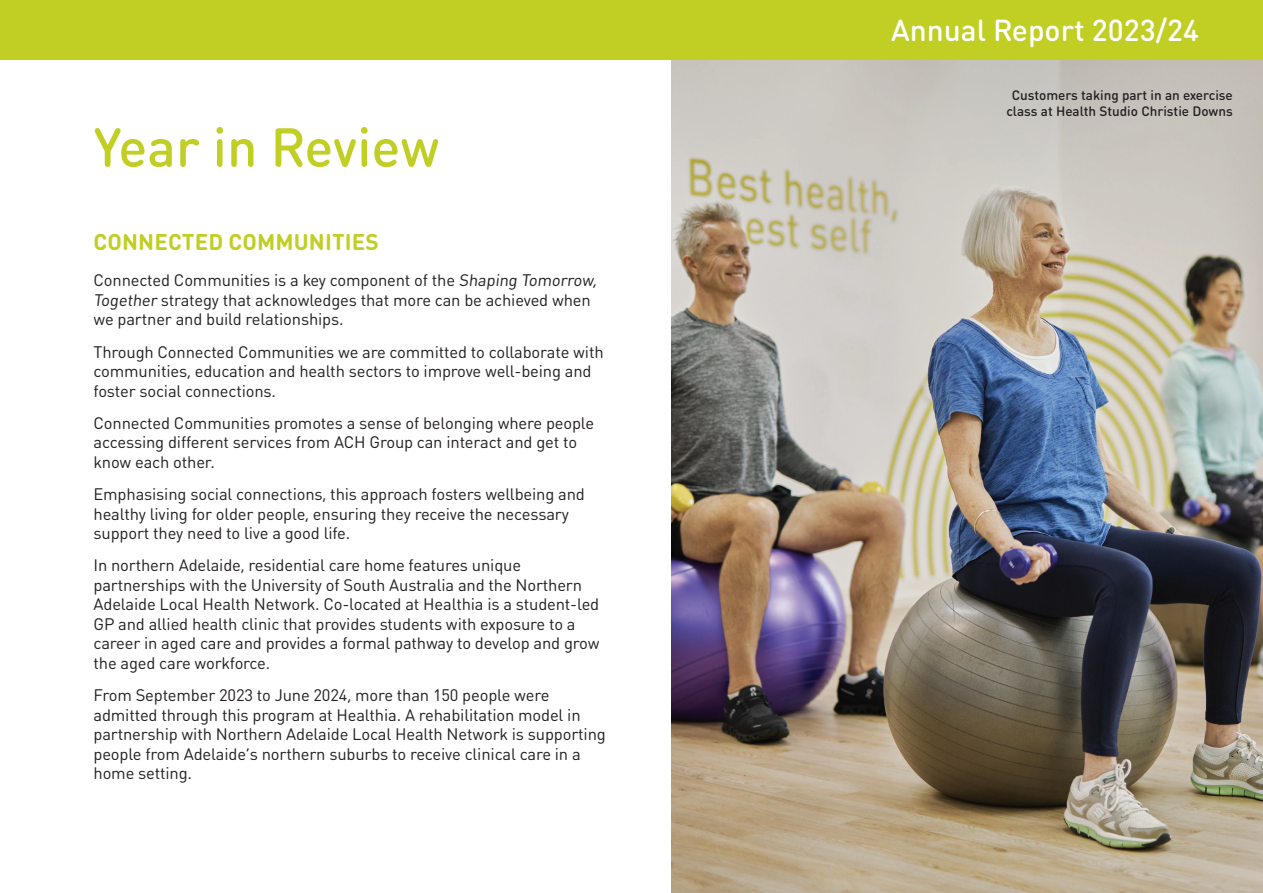
<style>
.page{position:relative;width:1263px;height:893px;background:#fff}
.page>*{position:absolute;margin:0;border:0;box-sizing:border-box;transform-origin:0 0}
.t1{font:500 54px "DIN Round OT";color:#c1ce23}
.t2{font:500 30px "DIN Round OT";color:#fff}
.Sub_heading{font:700 22.5px "DIN Round OT";letter-spacing:.005em;color:#c1ce23}
.Body{font:16.5px/19.5px "DIN Round OT";letter-spacing:-.01em;color:#231f20}
.t3{font:500 13.5px/16.5px "DIN Round OT";color:#231f20;text-align:center}
</style>
<div class="page">
<img style="left:672px;top:60px;width:591px;height:833px">
<div style="left:0;top:0;width:1263px;height:60px;background:#c1ce23"></div>
<p class="t1" style="left:94px;top:113px;width:348px">Year in Review</p>
<p class="Sub_heading" style="left:94px;top:227px;width:287px">CONNECTED COMMUNITIES</p>
<p class="Body" style="left:94px;top:270px;width:507px">Connected Communities is a key component of the Shaping Tomorrow,<br>Together strategy that acknowledges that more can be achieved when we partner and build relationships.</p>
<p class="Body" style="left:94px;top:342px;width:512px">Through Connected Communities we are committed to collaborate with communities, education and health sectors to improve well-being and foster social connections.</p>
<p class="Body" style="left:94px;top:413px;width:502px">Connected Communities promotes a sense of belonging where people accessing different services from ACH Group can interact and get to know each other.</p>
<p class="Body" style="left:94px;top:484px;width:493px">Emphasising social connections, this approach fosters wellbeing and healthy living for older people, ensuring they receive the necessary support they need to live a good life.</p>
<p class="Body" style="left:94px;top:555px;width:508px">In northern Adelaide, residential care home features unique partnerships with the University of South Australia and the Northern Adelaide Local Health Network. Co-located at Healthia is a student-led GP and allied health clinic that provides students with exposure to a career in aged care and provides a formal pathway to develop and grow the aged care workforce.</p>
<p class="Body" style="left:94px;top:685px;width:514px">From September 2023 to June 2024, more than 150 people were admitted through this program at Healthia. A rehabilitation model in partnership with Northern Adelaide Local Health Network is supporting people from Adelaide’s northern suburbs to receive clinical care in a home setting.</p>
<h2 class="t2" style="left:891px;top:11px;width:310px">Annual Report 2023/24</h2>
<p class="t3" style="left:1006px;top:87px;width:228px">Customers taking part in an exercise class at Health Studio Christie Downs</p>
</div>
